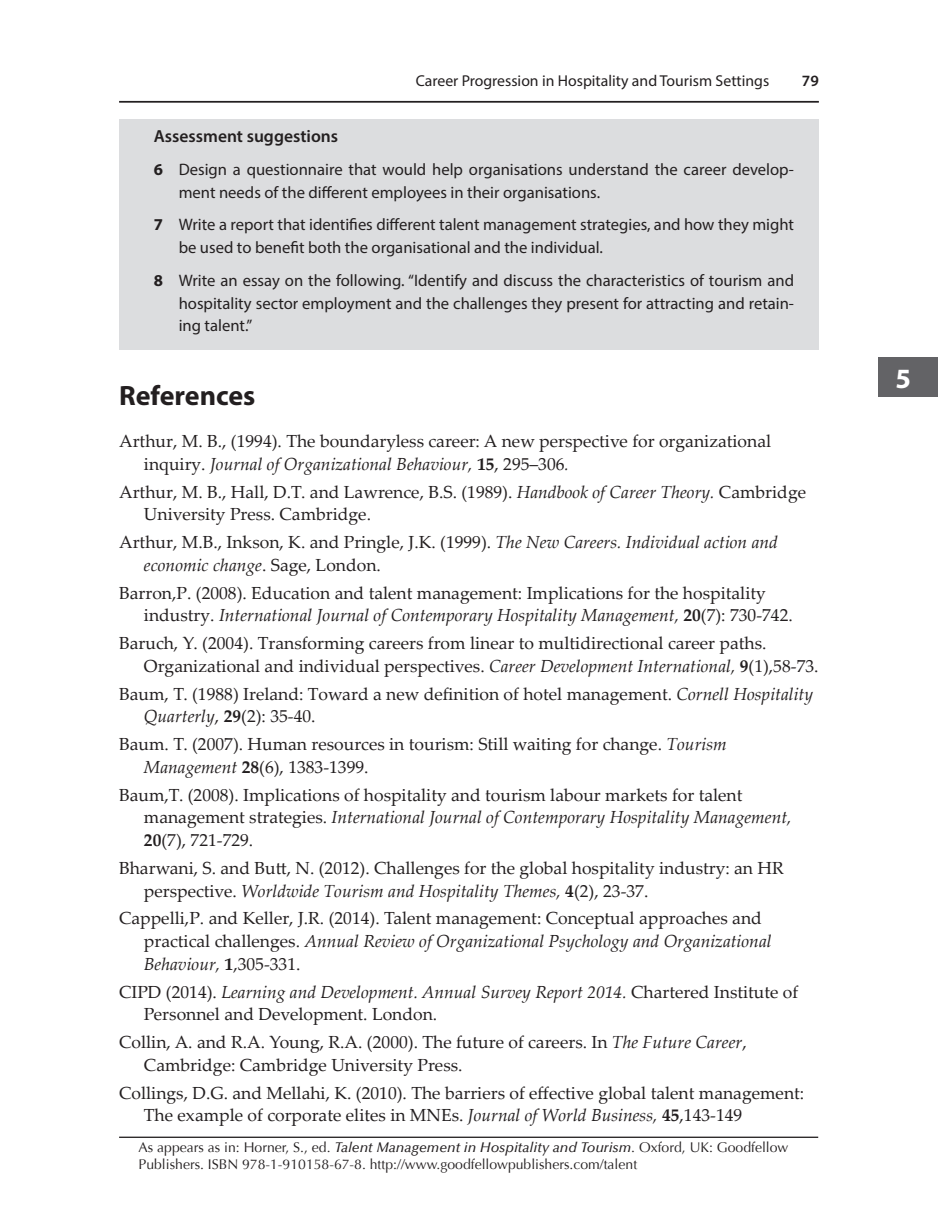
<style>
.page{position:relative;width:938px;height:1221px;background:#fff}
.page>*{position:absolute;margin:0;border:0;box-sizing:border-box;transform-origin:0 0}
.Subhead1{font:700 28px "Myriad Pro";color:#231f20}
.t1{font:700 28px "Myriad Pro";color:#fff}
.References{font:17.5px/22.8px "Palatino Linotype";color:#231f20}
.BoxSubhead{font:600 17.5px "Myriad Pro";color:#231f20}
.t2{font:16.62px/22.8px "Myriad Pro";color:#231f20}
.t3{font:15.75px "Myriad Pro";color:#231f20}
.t4{font:600 15.75px "Myriad Pro";color:#231f20}
.t5{font:14px/16.8px "Optima LT Std";color:#231f20}
.s1{font-weight:700}
.s2{font-style:italic}
.s3{font-weight:500;font-style:italic}
</style>
<div class="page">
<hr style="left:119px;top:101px;width:700px;height:2px;background:#231f20">
<div style="left:878px;top:357px;width:60px;height:40px;background:#636366"></div>
<hr style="left:119px;top:1136px;width:699px;height:1px;background:#231f20">
<div style="left:119px;top:119px;width:700px;height:231px;background:#dcdddf"></div>
<p class="t3" style="left:416px;top:71px;width:355px">Career Progression in Hospitality and Tourism Settings</p>
<p class="t4" style="left:802px;top:71px;width:18px">79</p>
<p class="BoxSubhead" style="left:154px;top:125px;width:186px">Assessment suggestions</p>
<p class="t2" style="left:179px;top:158px;width:617px;text-indent:-25px"><span class="s1">6</span> Design a questionnaire that would help organisations understand the career develop&shy;ment needs of the different employees in their organisations.</p>
<p class="t2" style="left:179px;top:213px;width:617px;text-indent:-25px"><span class="s1">7</span> Write a report that identifies different talent management strategies, and how they might be used to benefit both the organisational and the individual.</p>
<p class="t2" style="left:179px;top:268px;width:617px;text-align:justify;text-indent:-25px"><span class="s1">8</span> Write an essay on the following. “Identify and discuss the characteristics of tourism and hospitality sector employment and the challenges they present for attracting and retain&shy;ing talent.”</p>
<p class="Subhead1" style="left:119px;top:377px;width:138px">References</p>
<p class="References" style="left:144px;top:429px;width:629px;text-indent:-25px">Arthur, M. B., (1994). The boundaryless career: A new perspective for organizational inquiry. <span class="s2">Journal of Organizational Behaviour,</span> <span class="s1">15</span>, 295–306<span class="s2">.</span></p>
<p class="References" style="left:144px;top:479px;width:663px;text-indent:-25px">Arthur, M. B., Hall, D.T. and Lawrence, B.S. (1989). <span class="s2">Handbook of Career Theory.</span> Cambridge<br>University Press. Cambridge.</p>
<p class="References" style="left:144px;top:530px;width:635px;text-indent:-25px">Arthur, M.B., Inkson, K. and Pringle, J.K. (1999). <span class="s2">The New Careers. Individual action and economic change</span>. Sage, London.</p>
<p class="References" style="left:144px;top:580px;width:650px;text-indent:-25px">Barron,P. (2008). Education and talent management: Implications for the hospitality industry. <span class="s2">International Journal of Contemporary Hospitality Management,</span> <span class="s1">20</span>(7): 730-742.</p>
<p class="References" style="left:144px;top:631px;width:676px;text-indent:-25px">Baruch, Y. (2004). Transforming careers from linear to multidirectional career paths.<br>Organizational and individual perspectives. <span class="s2">Career Development International,</span> <span class="s1">9</span>(1),58-73.</p>
<p class="References" style="left:144px;top:681px;width:670px;text-indent:-25px">Baum, T. (1988) Ireland: Toward a new definition of hotel management. <span class="s2">Cornell Hospitality<br>Quarterly</span>, <span class="s1">29</span>(2): 35-40.</p>
<p class="References" style="left:144px;top:732px;width:584px;text-indent:-25px">Baum. T. (2007). Human resources in tourism: Still waiting for change. <span class="s2">Tourism<br>Management</span> <span class="s1">28</span>(6), 1383-1399.</p>
<p class="References" style="left:144px;top:782px;width:649px;text-indent:-25px">Baum,T. (2008). Implications of hospitality and tourism labour markets for talent management strategies. <span class="s2">International Journal of Contemporary Hospitality Management,<br></span><span class="s1">20</span>(7), 721-729.</p>
<p class="References" style="left:144px;top:855px;width:641px;text-indent:-25px">Bharwani, S. and Butt, N. (2012). Challenges for the global hospitality industry: an HR perspective. <span class="s2">Worldwide Tourism and Hospitality Themes,</span> <span class="s1">4</span>(2), 23-37.</p>
<p class="References" style="left:144px;top:906px;width:629px;text-indent:-25px">Cappelli,P. and Keller, J.R. (2014). Talent management: Conceptual approaches and practical challenges. <span class="s2">Annual Review of Organizational Psychology and Organizational<br>Behaviour,</span> <span class="s1">1</span>,305-331.</p>
<p class="References" style="left:144px;top:979px;width:656px;text-indent:-25px">CIPD (2014). <span class="s2">Learning and Development. Annual Survey Report 2014.</span> Chartered Institute of<br>Personnel and Development. London.</p>
<p class="References" style="left:144px;top:1030px;width:604px;text-indent:-25px">Collin, A. and R.A. Young, R.A. (2000). The future of careers. In <span class="s2">The Future Career</span>,<br>Cambridge: Cambridge University Press.</p>
<p class="References" style="left:144px;top:1080px;width:662px;text-indent:-25px">Collings, D.G. and Mellahi, K. (2010). The barriers of effective global talent management:<br>The example of corporate elites in MNEs. <span class="s2">Journal of World Business,</span> <span class="s1">45</span>,143-149</p>
<p class="t5" style="left:139px;top:1138px;width:651px">As appears as in: Horner, S., ed. <span class="s3">Talent Management in Hospitality and Tourism</span>. Oxford, UK: Goodfellow<br>Publishers. ISBN 978-1-910158-67-8. http://www.goodfellowpublishers.com/talent</p>
<h1 class="t1" style="left:895px;top:360px;width:17px">5</h1>
</div>
